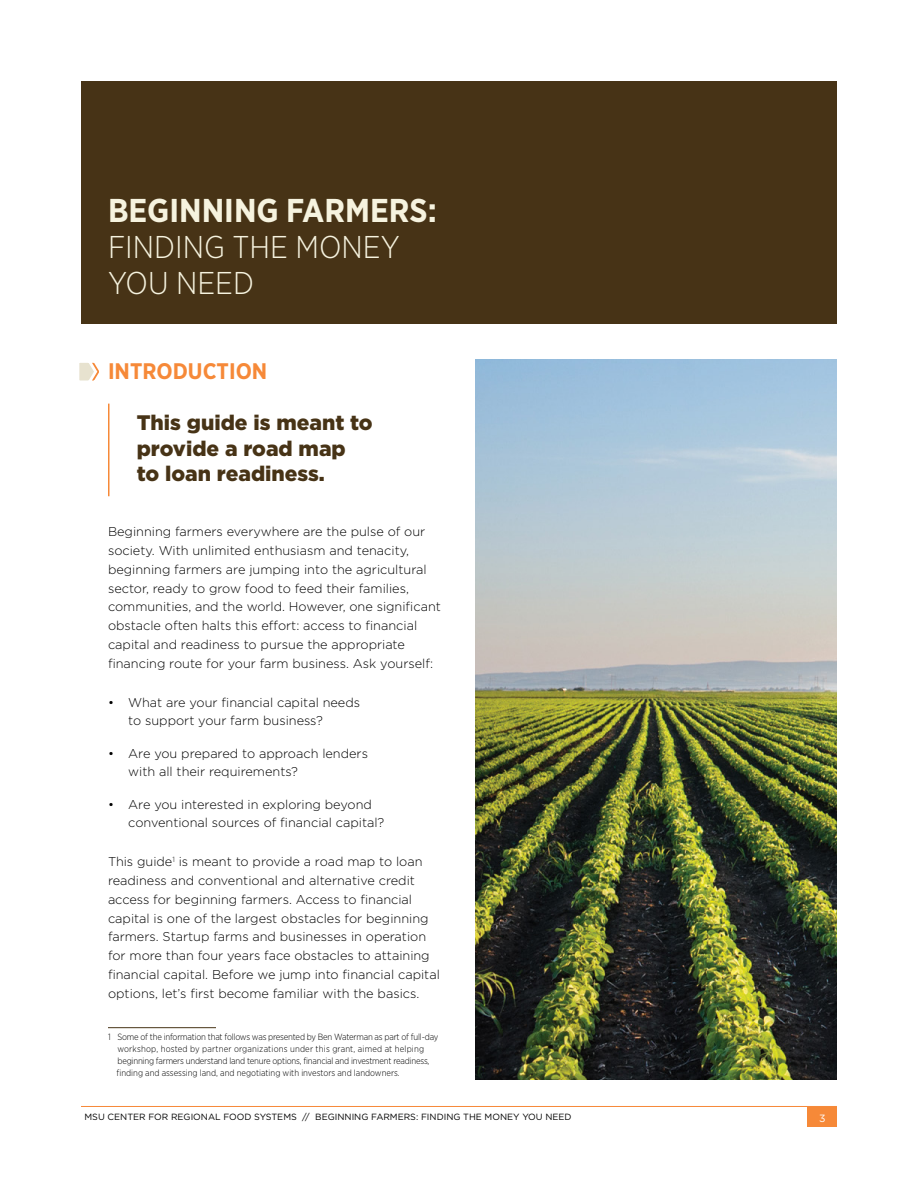
<style>
.page{position:relative;width:918px;height:1188px;background:#fff}
.page>*{position:absolute;margin:0;border:0;box-sizing:border-box;transform-origin:0 0}
.t1{font:700 33px "Gotham Narrow";color:#f6f3df}
.t2{font:300 31.5px/36px "Gotham Narrow";color:#f6f3df}
.t3{font:700 22.5px "Gotham Narrow";color:#f68938}
.t4{font:900 21px/25.5px "Gotham";color:#473316}
.t5{font:300 12.75px/18.8px "Gotham";color:#000}
.t6{font:10.5px "Gotham";color:#fff}
.t7{font:300 9px/12px "Gotham Narrow";letter-spacing:-.02em;color:#000}
.t8{font:9px "Gotham";color:#000}
</style>
<div class="page">
<svg style="left:79px;top:362px;width:20px;height:19px"></svg>
<div style="left:81px;top:81px;width:756px;height:243px;background:#473316"></div>
<hr style="left:108px;top:1027px;width:108px;height:1px;background:#473316">
<hr style="left:108px;top:404px;width:2px;height:92px;background:#f68938">
<img style="left:475px;top:360px;width:362px;height:720px">
<hr style="left:81px;top:1106px;width:756px;height:1px;background:#f68938">
<div style="left:807px;top:1107px;width:30px;height:20px;background:#f68938"></div>
<h1 class="t1" style="left:108px;top:189px;width:330px">BEGINNING FARMERS:</h1>
<h2 class="t2" style="left:108px;top:228px;width:293px">FINDING THE MONEY<br>YOU NEED</h2>
<h3 class="t3" style="left:108px;top:357px;width:161px">INTRODUCTION</h3>
<h3 class="t4" style="left:137px;top:410px;width:237px">This guide is meant to provide a road map to loan readiness.</h3>
<p class="t5" style="left:108px;top:522px;width:334px">Beginning farmers everywhere are the pulse of our society. With unlimited enthusiasm and tenacity, beginning farmers are jumping into the agricultural sector, ready to grow food to feed their families, communities, and the world. However, one significant obstacle often halts this effort: access to financial capital and readiness to pursue the appropriate financing route for your farm business. Ask yourself:</p>
<p class="t5" style="left:128px;top:692px;width:233px;text-indent:-20px">• What are your financial capital needs to support your farm business?</p>
<p class="t5" style="left:128px;top:743px;width:241px;text-indent:-20px">• Are you prepared to approach lenders with all their requirements?</p>
<p class="t5" style="left:128px;top:794px;width:258px;text-indent:-20px">• Are you interested in exploring beyond conventional sources of financial capital?</p>
<p class="t5" style="left:108px;top:852px;width:333px">This guide<sup>1</sup> is meant to provide a road map to loan readiness and conventional and alternative credit access for beginning farmers. Access to financial capital is one of the largest obstacles for beginning farmers. Startup farms and businesses in operation for more than four years face obstacles to attaining financial capital. Before we jump into financial capital options, let’s first become familiar with the basics.</p>
<p class="t7" style="left:117px;top:1030px;width:323px;text-indent:-9px">1 Some of the information that follows was presented by Ben Waterman as part of full-day workshop, hosted by partner organizations under this grant, aimed at helping beginning farmers understand land tenure options, financial and investment readiness, finding and assessing land, and negotiating with investors and landowners.</p>
<p class="t8" style="left:85px;top:1111px;width:489px">MSU CENTER FOR REGIONAL FOOD SYSTEMS // BEGINNING FARMERS: FINDING THE MONEY YOU NEED</p>
<p class="t6" style="left:819px;top:1111px;width:8px">3</p>
</div>
